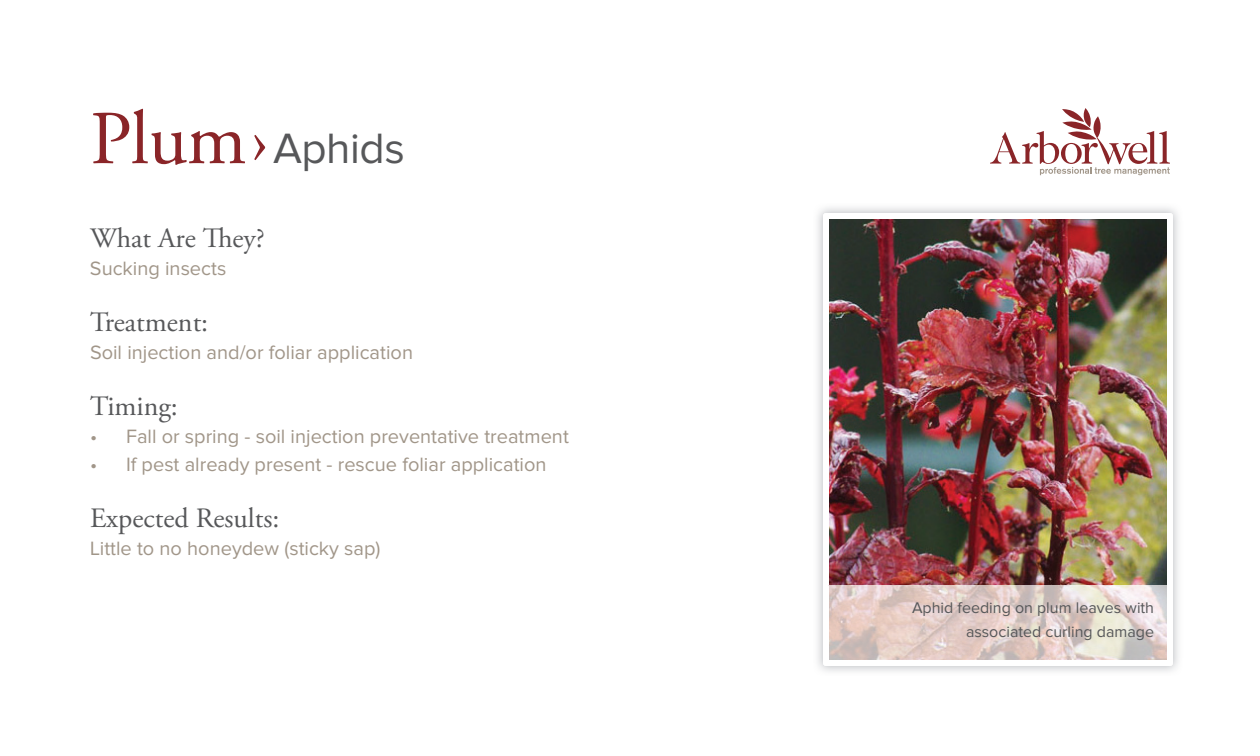
<style>
.page{position:relative;width:1260px;height:756px;background:#fff}
.page>*{position:absolute;margin:0;border:0;box-sizing:border-box;transform-origin:0 0}
.t1{font:44px "Proxima Nova";letter-spacing:-.01em;color:#57585a}
.t2{font:28px "Adobe Garamond Pro";color:#57585a}
.t3{font:20px "Proxima Nova";color:#a19689}
.t4{font:16px/24px "Proxima Nova";color:#57585a;text-align:right}
.s1{font-family:"Adobe Garamond Pro";font-size:76px;color:#8a2528}
</style>
<div class="page">
<svg style="left:990px;top:108px;width:180px;height:67px"></svg>
<img style="left:823px;top:213px;width:350px;height:453px">
<svg style="left:823px;top:585px;width:347px;height:79px;background:#e2d3cd"></svg>
<h1 class="t1" style="left:90px;top:128px;width:316px"><span class="s1">Plum›</span>Aphids</h1>
<h2 class="t2" style="left:90px;top:221px;width:107px">What Are</h2>
<h2 class="t2" style="left:233px;top:221px;width:34px">ey?</h2>
<p class="t3" style="left:90px;top:259px;width:138px">Sucking insects</p>
<h2 class="t2" style="left:90px;top:305px;width:120px">Treatment:</h2>
<p class="t3" style="left:90px;top:343px;width:325px">Soil injection and/or foliar application</p>
<h2 class="t2" style="left:90px;top:389px;width:89px">Timing:</h2>
<p class="t3" style="left:90px;top:427px;width:480px">• Fall or spring - soil injection preventative treatment</p>
<p class="t3" style="left:90px;top:455px;width:458px">• If pest already present - rescue foliar application</p>
<h2 class="t2" style="left:90px;top:501px;width:191px">Expected Results:</h2>
<p class="t3" style="left:90px;top:539px;width:292px">Little to no honeydew (sticky sap)</p>
<p class="t4" style="left:912px;top:596px;width:244px">Aphid feeding on plum leaves with associated curling damage</p>
</div>
